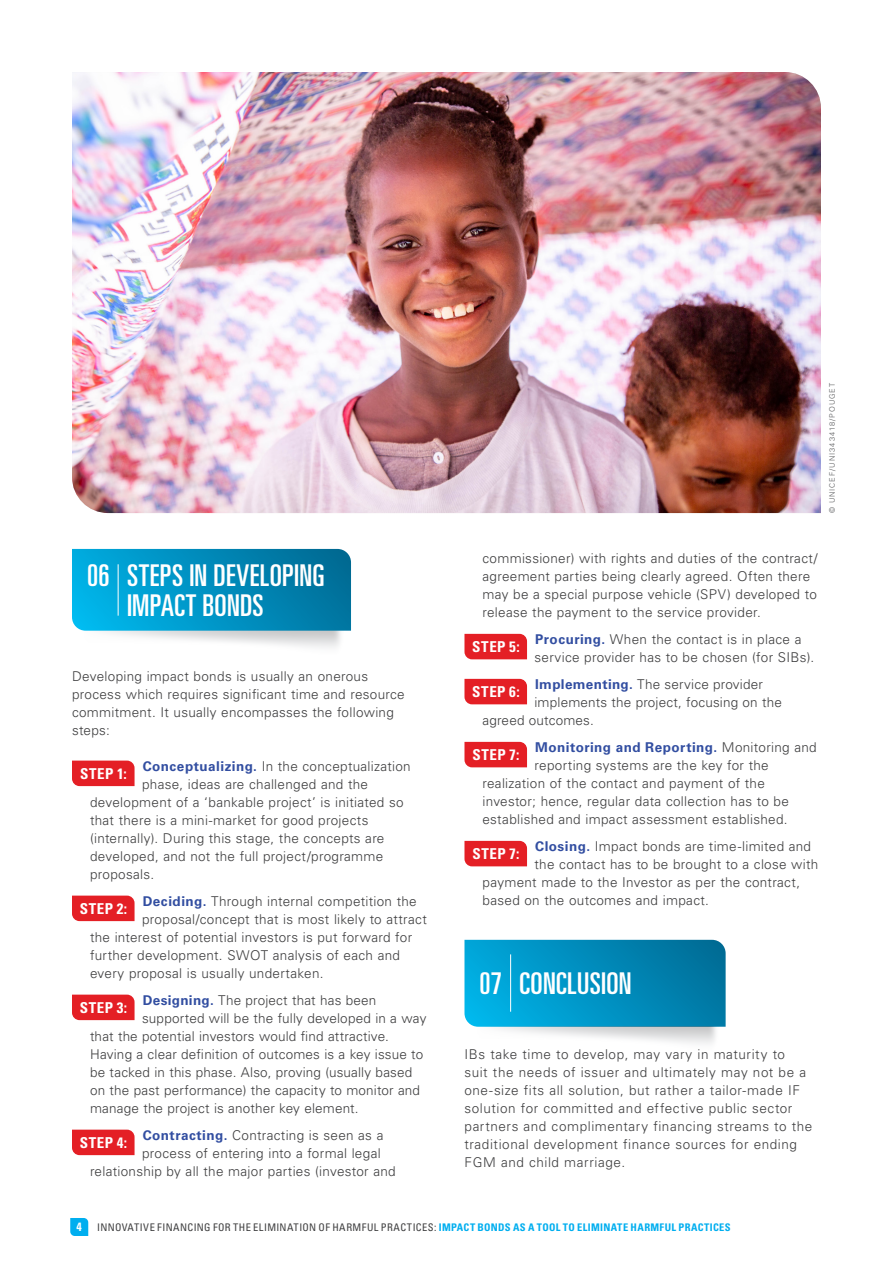
<style>
.page{position:relative;width:893px;height:1263px;background:#fff}
.page>*{position:absolute;margin:0;border:0;box-sizing:border-box;transform-origin:0 0}
.Subhead_NEW{font:ultra-condensed 30px/30px "Univers LT Std";letter-spacing:.01em;color:#fff}
.Circle_Number{font:700 condensed 15px "Univers LT Std";letter-spacing:.04em;color:#fff}
.Text_LIst_No_Bulle{font:300 13.5px/18px "Univers LT Pro 45";letter-spacing:.02em;color:#3e3e3f}
.Text{font:300 13.5px/18px "Univers LT Pro 45";letter-spacing:.04em;color:#3e3e3f}
.Text-2{font:300 13.5px/18px "Univers LT Pro 45";letter-spacing:.02em;color:#3e3e3f}
.Text_LIst_No_Bulle-2{font:700 13.5px "Univers LT Pro 65";letter-spacing:.035em;color:#324ea1}
.t1{font:700 condensed 12px "Univers LT Std";color:#fff}
.t2{font:condensed 10.5px "Univers LT Std";letter-spacing:.035em;color:#3e3e3f}
.Photo_Credit{font:300 7.5px "Univers LT Pro 45";letter-spacing:.13em;color:#57585a}
.s1{font-family:"Univers LT Pro 65";font-weight:700;color:#324ea1}
.s2{font-family:"Univers LT Pro 45";font-weight:300;color:#3e3e3f}
.s3{font-weight:700;color:#00aeef}
</style>
<div class="page">
<svg style="left:70px;top:1218px;width:18px;height:18px"></svg>
<svg style="left:72px;top:549px;width:279px;height:82px;background:#0191c0"></svg>
<hr style="left:118px;top:564px;width:1px;height:52px;background:#fff">
<div style="left:72px;top:761px;width:63px;height:25px;background:#e41f25"></div>
<div style="left:72px;top:896px;width:63px;height:25px;background:#e41f25"></div>
<div style="left:72px;top:995px;width:63px;height:25px;background:#e41f25"></div>
<div style="left:72px;top:1130px;width:63px;height:25px;background:#e41f25"></div>
<div style="left:464px;top:634px;width:63px;height:25px;background:#e41f25"></div>
<div style="left:464px;top:679px;width:63px;height:25px;background:#e41f25"></div>
<div style="left:464px;top:742px;width:63px;height:25px;background:#e41f25"></div>
<div style="left:464px;top:841px;width:63px;height:25px;background:#e41f25"></div>
<svg style="left:464px;top:940px;width:262px;height:87px;background:#0290c0"></svg>
<hr style="left:510px;top:954px;width:1px;height:58px;background:#fff">
<img style="left:72px;top:72px;width:749px;height:441px">
<p class="Subhead_NEW" style="left:127px;top:560px;width:199px;text-indent:-40px">06 STEPS IN DEVELOPING<br>IMPACT BONDS</p>
<p class="Text-2" style="left:72px;top:667px;width:334px">Developing impact bonds is usually an onerous process which requires significant time and resource commitment. It usually encompasses the following steps:</p>
<p class="Circle_Number" style="left:80px;top:764px;width:48px">STEP 1:</p>
<p class="Text_LIst_No_Bulle" style="left:143px;top:757px;width:270px"><span class="s1">Conceptualizing.</span> In the conceptualization</p>
<p class="Text_LIst_No_Bulle" style="left:142px;top:775px;width:228px">phase, ideas are challenged and the</p>
<p class="Text_LIst_No_Bulle" style="left:90px;top:793px;width:315px">development of a ‘bankable project’ is initiated so</p>
<p class="Text_LIst_No_Bulle" style="left:90px;top:811px;width:280px">that there is a mini-market for good projects</p>
<p class="Text_LIst_No_Bulle" style="left:90px;top:829px;width:296px">(internally). During this stage, the concepts are</p>
<p class="Text_LIst_No_Bulle" style="left:90px;top:847px;width:295px">developed, and not the full project/programme</p>
<p class="Text_LIst_No_Bulle" style="left:90px;top:865px;width:66px">proposals.</p>
<p class="Circle_Number" style="left:80px;top:899px;width:49px">STEP 2:</p>
<p class="Text_LIst_No_Bulle" style="left:143px;top:892px;width:276px"><span class="s1">Deciding.</span> Through internal competition the</p>
<p class="Text_LIst_No_Bulle" style="left:142px;top:910px;width:286px">proposal/concept that is most likely to attract</p>
<p class="Text_LIst_No_Bulle" style="left:90px;top:928px;width:324px">the interest of potential investors is put forward for</p>
<p class="Text_LIst_No_Bulle" style="left:90px;top:946px;width:312px">further development. SWOT analysis of each and</p>
<p class="Text_LIst_No_Bulle" style="left:90px;top:964px;width:235px">every proposal is usually undertaken.</p>
<p class="Circle_Number" style="left:80px;top:998px;width:49px">STEP 3:</p>
<p class="Text_LIst_No_Bulle" style="left:143px;top:991px;width:235px"><span class="s1">Designing.</span> The project that has been</p>
<p class="Text_LIst_No_Bulle" style="left:142px;top:1009px;width:286px">supported will be the fully developed in a way</p>
<p class="Text_LIst_No_Bulle" style="left:90px;top:1027px;width:301px">that the potential investors would find attractive.</p>
<p class="Text_LIst_No_Bulle" style="left:90px;top:1045px;width:335px">Having a clear definition of outcomes is a key issue to</p>
<p class="Text_LIst_No_Bulle" style="left:90px;top:1063px;width:324px">be tacked in this phase. Also, proving (usually based</p>
<p class="Text_LIst_No_Bulle" style="left:90px;top:1081px;width:332px">on the past performance) the capacity to monitor and</p>
<p class="Text_LIst_No_Bulle" style="left:90px;top:1099px;width:270px">manage the project is another key element.</p>
<p class="Circle_Number" style="left:80px;top:1133px;width:49px">STEP 4:</p>
<p class="Text_LIst_No_Bulle" style="left:143px;top:1126px;width:242px"><span class="s1">Contracting.</span> Contracting is seen as a</p>
<p class="Text_LIst_No_Bulle" style="left:142px;top:1144px;width:240px">process of entering into a formal legal</p>
<p class="Text_LIst_No_Bulle" style="left:90px;top:1162px;width:307px">relationship by all the major parties (investor and</p>
<p class="Photo_Credit" style="left:828px;top:513px;width:132px;rotate:-90deg">© UNICEF/UNI343418/POUGET</p>
<p class="Text_LIst_No_Bulle" style="left:482px;top:549px;width:337px">commissioner) with rights and duties of the contract/ agreement parties being clearly agreed. Often there may be a special purpose vehicle (SPV) developed to release the payment to the service provider.</p>
<p class="Circle_Number" style="left:472px;top:637px;width:49px">STEP 5:</p>
<p class="Text_LIst_No_Bulle" style="left:534px;top:630px;width:281px"><span class="s1">Procuring.</span> When the contact is in place a service provider has to be chosen (for SIBs).</p>
<p class="Circle_Number" style="left:472px;top:682px;width:49px">STEP 6:</p>
<p class="Text_LIst_No_Bulle" style="left:535px;top:675px;width:229px"><span class="s1">Implementing.</span> The service provider</p>
<p class="Text_LIst_No_Bulle" style="left:534px;top:693px;width:249px">implements the project, focusing on the</p>
<p class="Text_LIst_No_Bulle" style="left:482px;top:711px;width:113px">agreed outcomes.</p>
<p class="Circle_Number" style="left:472px;top:745px;width:49px">STEP 7:</p>
<p class="Text_LIst_No_Bulle-2" style="left:535px;top:739px;width:283px">Monitoring and Reporting. <span class="s2">Monitoring and</span></p>
<p class="Text_LIst_No_Bulle" style="left:534px;top:756px;width:236px">reporting systems are the key for the</p>
<p class="Text_LIst_No_Bulle" style="left:482px;top:774px;width:284px">realization of the contact and payment of the</p>
<p class="Text_LIst_No_Bulle" style="left:482px;top:792px;width:308px">investor; hence, regular data collection has to be</p>
<p class="Text_LIst_No_Bulle" style="left:482px;top:810px;width:307px">established and impact assessment established.</p>
<p class="Circle_Number" style="left:472px;top:844px;width:49px">STEP 7:</p>
<p class="Text_LIst_No_Bulle" style="left:535px;top:837px;width:277px"><span class="s1">Closing.</span> Impact bonds are time-limited and</p>
<p class="Text_LIst_No_Bulle" style="left:534px;top:855px;width:285px">the contact has to be brought to a close with</p>
<p class="Text_LIst_No_Bulle" style="left:482px;top:873px;width:319px">payment made to the Investor as per the contract,</p>
<p class="Text_LIst_No_Bulle" style="left:482px;top:891px;width:228px">based on the outcomes and impact.</p>
<p class="Subhead_NEW" style="left:479px;top:968px;width:154px">07 CONCLUSION</p>
<p class="Text" style="left:464px;top:1045px;width:349px">IBs take time to develop, may vary in maturity to<br>suit the needs of issuer and ultimately may not be a one-size fits all solution, but rather a tailor-made IF solution for committed and effective public sector partners and complimentary financing streams to the traditional development finance sources for ending FGM and child marriage.</p>
<p class="t1" style="left:77px;top:1220px;width:7px">4</p>
<p class="t2" style="left:97px;top:1220px;width:635px">INNOVATIVE FINANCING FOR THE ELIMINATION OF HARMFUL PRACTICES: <span class="s3">IMPACT BONDS AS A TOOL TO ELIMINATE HARMFUL PRACTICES</span></p>
</div>
